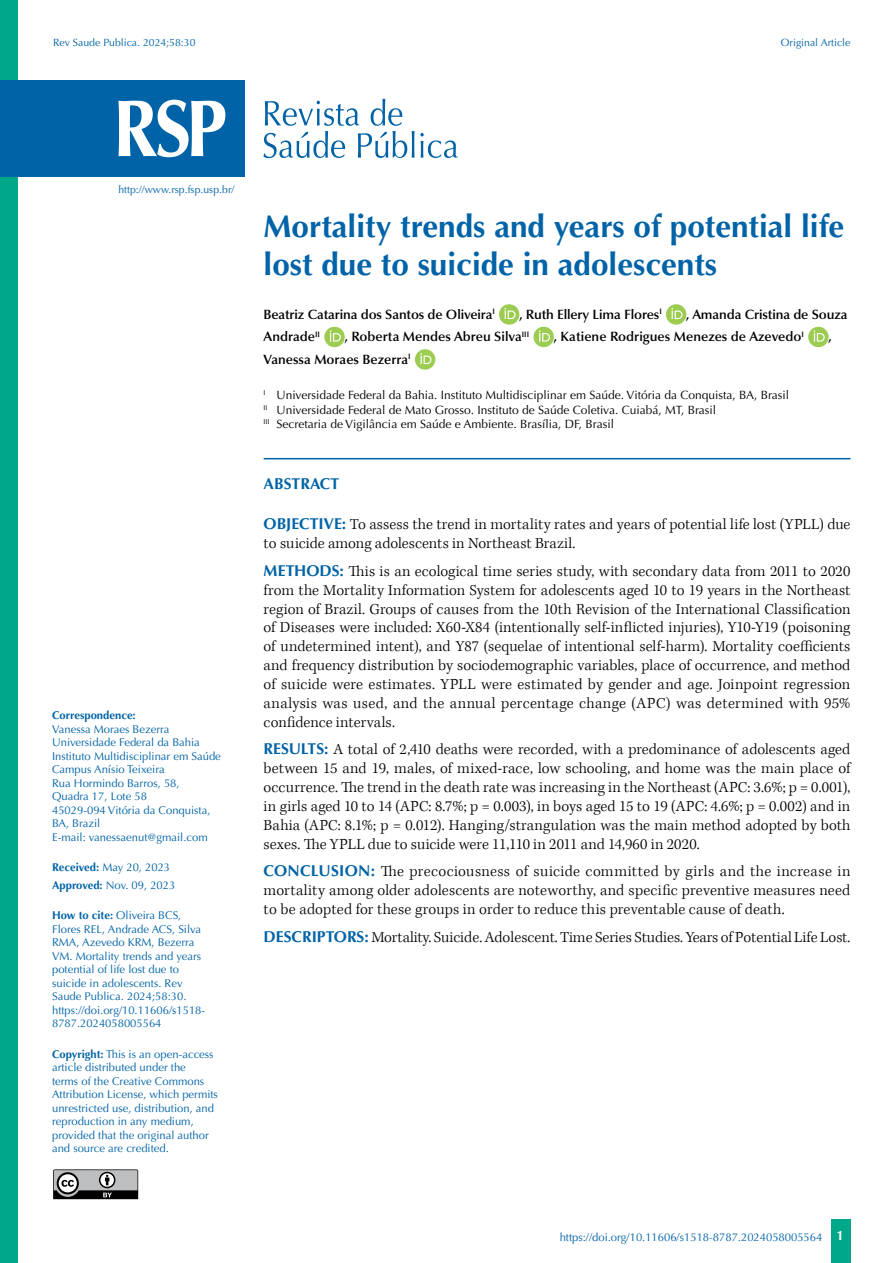
<style>
.page{position:relative;width:893px;height:1263px;background:#fff}
.page>*{position:absolute;margin:0;border:0;box-sizing:border-box;transform-origin:0 0}
.t1{font:700 31.5px/37.8px "Optima LT Std";color:#0063a7}
.t2{font:300 15.75px/18.9px "Kepler Std";letter-spacing:.005em;color:#000;text-align:justify}
.t3{font:700 15.75px "Optima LT Std";color:#0063a7}
.t4{font:600 13.5px "Optima LT Std";letter-spacing:-.005em;color:#000}
.t5{font:12px/14.4px "Optima LT Std";color:#000}
.t6{font:11.25px/13.5px "Optima LT Std";color:#0063a7}
.t7{font:11.25px "Optima LT";color:#0063a7}
.t8{font:700 11.25px "Optima LT Std";color:#0063a7}
.t9{font:10.5px "Optima LT Std";color:#0063a7}
.s1{font-weight:700}
.s2{font-family:"Optima LT Std";font-weight:700;color:#0063a7}
.s3{font-family:"Optima LT Std";font-weight:700;font-size:13.5px;color:#fff}
</style>
<div class="page">
<div style="left:831px;top:1220px;width:20px;height:43px;background:#00a788"></div>
<svg style="left:53px;top:1169px;width:85px;height:30px;background:#7e7f80"></svg>
<div style="left:0;top:0;width:18px;height:1263px;background:#00a788"></div>
<hr style="left:264px;top:458px;width:586px;height:1px;background:#0063a7">
<div style="left:499px;top:304px;width:20px;height:21px;background:#9ccc51;border-radius:50%"></div>
<svg style="left:504px;top:308px;width:12px;height:11px"></svg>
<div style="left:666px;top:304px;width:20px;height:21px;background:#9ccc51;border-radius:50%"></div>
<svg style="left:671px;top:308px;width:11px;height:11px"></svg>
<div style="left:324px;top:327px;width:21px;height:20px;background:#9ccc51;border-radius:50%"></div>
<svg style="left:330px;top:330px;width:11px;height:12px"></svg>
<div style="left:533px;top:327px;width:21px;height:20px;background:#9ccc51;border-radius:50%"></div>
<svg style="left:539px;top:330px;width:11px;height:12px"></svg>
<div style="left:808px;top:327px;width:21px;height:20px;background:#9ccc51;border-radius:50%"></div>
<svg style="left:814px;top:330px;width:11px;height:12px"></svg>
<div style="left:415px;top:349px;width:20px;height:21px;background:#9ccc51;border-radius:50%"></div>
<svg style="left:420px;top:353px;width:11px;height:11px"></svg>
<svg style="left:263px;top:99px;width:195px;height:59px"></svg>
<div style="left:0;top:80px;width:244px;height:96px;background:#0063a7"></div>
<svg style="left:118px;top:100px;width:107px;height:57px"></svg>
<p class="t9" style="left:53px;top:36px;width:144px">Rev Saude Publica. 2024;58:30</p>
<p class="t9" style="left:781px;top:36px;width:71px">Original Article</p>
<p class="t9" style="left:118px;top:183px;width:117px">http://www.rsp.fsp.usp.br/</p>
<p class="t8" style="left:52px;top:709px;width:85px">Correspondence:</p>
<p class="t6" style="left:52px;top:722px;width:170px">Vanessa Moraes Bezerra<br>Universidade Federal da Bahia<br>Instituto Multidisciplinar em Saúde<br>Campus Anísio Teixeira<br>Rua Hormindo Barros, 58,<br>Quadra 17, Lote 58<br>45029-094 Vitória da Conquista,<br>BA, Brazil<br>E-mail: vanessaenut@gmail.com</p>
<p class="t6" style="left:52px;top:859px;width:125px;line-height:17.7px"><span class="s1">Received:</span> May 20, 2023<br><span class="s1">Approved:</span> Nov. 09, 2023</p>
<p class="t6" style="left:52px;top:909px;width:155px"><span class="s1">How to cite:</span> Oliveira BCS,<br>Flores REL, Andrade ACS, Silva<br>RMA, Azevedo KRM, Bezerra<br>VM. Mortality trends and years potential of life lost due to suicide in adolescents. Rev<br>Saude Publica. 2024;58:30. https://doi.org/10.11606/s1518-<br>8787.2024058005564</p>
<p class="t6" style="left:52px;top:1047px;width:167px"><span class="s1">Copyright:</span> This is an open-access article distributed under the<br>terms of the Creative Commons<br>Attribution License, which permits unrestricted use, distribution, and reproduction in any medium, provided that the original author and source are credited.</p>
<h1 class="t1" style="left:264px;top:208px;width:582px">Mortality trends and years of potential life lost due to suicide in adolescents</h1>
<p class="t4" style="left:264px;top:306px;width:233px">Beatriz Catarina dos Santos de Oliveira<sup>I</sup></p>
<p class="t4" style="left:519px;top:306px;width:144px">, Ruth Ellery Lima Flores<sup>I</sup></p>
<p class="t4" style="left:686px;top:306px;width:163px">, Amanda Cristina de Souza</p>
<p class="t4" style="left:264px;top:329px;width:58px">Andrade<sup>II</sup></p>
<p class="t4" style="left:345px;top:329px;width:186px">, Roberta Mendes Abreu Silva<sup>III</sup></p>
<p class="t4" style="left:554px;top:329px;width:252px">, Katiene Rodrigues Menezes de Azevedo<sup>I</sup></p>
<p class="t4" style="left:829px;top:329px;width:5px">,</p>
<p class="t4" style="left:264px;top:351px;width:149px">Vanessa Moraes Bezerra<sup>I</sup></p>
<p class="t5" style="left:264px;top:388px;width:527px"><sup>I</sup> Universidade Federal da Bahia. Instituto Multidisciplinar em Saúde. Vitória da Conquista, BA, Brasil<br><sup>II</sup> Universidade Federal de Mato Grosso. Instituto de Saúde Coletiva. Cuiabá, MT, Brasil<br><sup>III</sup> Secretaria de Vigilância em Saúde e Ambiente. Brasília, DF, Brasil</p>
<p class="t3" style="left:264px;top:475px;width:77px">ABSTRACT</p>
<p class="t2" style="left:264px;top:516px;width:588px"><span class="s2">OBJECTIVE:</span> To assess the trend in mortality rates and years of potential life lost (YPLL) due to suicide among adolescents in Northeast Brazil.</p>
<p class="t2" style="left:264px;top:562px;width:588px"><span class="s2">METHODS:</span> This is an ecological time series study, with secondary data from 2011 to 2020 from the Mortality Information System for adolescents aged 10 to 19 years in the Northeast region of Brazil. Groups of causes from the 10th Revision of the International Classification of Diseases were included: X60-X84 (intentionally self-inflicted injuries), Y10-Y19 (poisoning of undetermined intent), and Y87 (sequelae of intentional self-harm). Mortality coefficients and frequency distribution by sociodemographic variables, place of occurrence, and method of suicide were estimates. YPLL were estimated by gender and age. Joinpoint regression analysis was used, and the annual percentage change (APC) was determined with 95% confidence intervals.</p>
<p class="t2" style="left:264px;top:741px;width:588px"><span class="s2">RESULTS:</span> A total of 2,410 deaths were recorded, with a predominance of adolescents aged between 15 and 19, males, of mixed-race, low schooling, and home was the main place of occurrence. The trend in the death rate was increasing in the Northeast (APC: 3.6%; p = 0.001), in girls aged 10 to 14 (APC: 8.7%; p = 0.003), in boys aged 15 to 19 (APC: 4.6%; p = 0.002) and in Bahia (APC: 8.1%; p = 0.012). Hanging/strangulation was the main method adopted by both sexes. The YPLL due to suicide were 11,110 in 2011 and 14,960 in 2020.</p>
<p class="t2" style="left:264px;top:862px;width:588px"><span class="s2">CONCLUSION:</span> The precociousness of suicide committed by girls and the increase in mortality among older adolescents are noteworthy, and specific preventive measures need to be adopted for these groups in order to reduce this preventable cause of death.</p>
<p class="t2" style="left:264px;top:929px;width:588px"><span class="s2">DESCRIPTORS:</span> Mortality. Suicide. Adolescent. Time Series Studies. Years of Potential Life Lost.</p>
<p class="t7" style="left:560px;top:1230px;width:286px">https://doi.org/10.11606/s1518-8787.2024058005564 <span class="s3">1</span></p>
</div>
